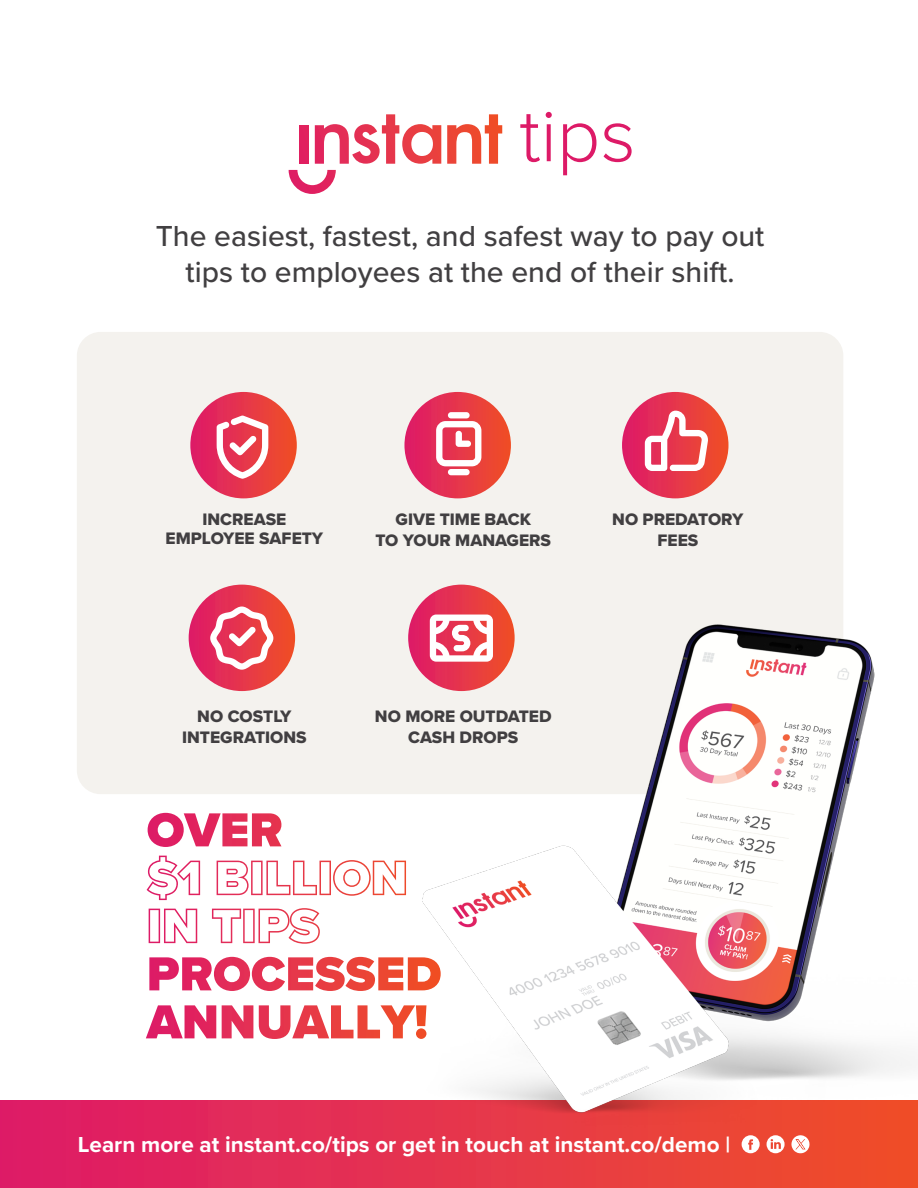
<style>
.page{position:relative;width:918px;height:1188px;background:#fff}
.page>*{position:absolute;margin:0;border:0;box-sizing:border-box;transform-origin:0 0}
.t1{font:500 30px/36px "Proxima Nova";color:#413f41;text-align:center}
.t2{font:700 22.5px "Proxima Nova";color:#fff}
.t3{font:17.25px/20.7px "Proxima Nova Extrabld";color:#413f41;text-align:center}
</style>
<div class="page">
<div style="left:0;top:1101px;width:918px;height:87px;background:linear-gradient(to right,#dd1b6a,#ef4f29)"></div>
<div style="left:77px;top:332px;width:766px;height:462px;background:#f4f2ee;border-radius:24px"></div>
<svg style="left:520px;top:114px;width:20px;height:48px"></svg>
<svg style="left:546px;top:112px;width:6px;height:49px"></svg>
<svg style="left:563px;top:123px;width:33px;height:52px"></svg>
<svg style="left:604px;top:123px;width:28px;height:39px"></svg>
<div style="left:300px;top:125px;width:9px;height:39px;background:#e1205f"></div>
<svg style="left:315px;top:114px;width:126px;height:50px"></svg>
<svg style="left:447px;top:114px;width:55px;height:50px"></svg>
<svg style="left:289px;top:170px;width:47px;height:24px"></svg>
<svg style="left:408px;top:585px;width:107px;height:106px"></svg>
<svg style="left:622px;top:392px;width:107px;height:106px;background:#e6374b"></svg>
<svg style="left:645px;top:411px;width:63px;height:60px;background:#ef7f8a"></svg>
<svg style="left:190px;top:392px;width:107px;height:106px;background:#e6374a"></svg>
<svg style="left:217px;top:415px;width:51px;height:64px;background:#ee808e"></svg>
<div style="left:189px;top:585px;width:106px;height:106px;background:linear-gradient(to right,#dd1b6a,#ef5029);border-radius:53px"></div>
<svg style="left:210px;top:607px;width:63px;height:63px;background:#ee7886"></svg>
<svg style="left:404px;top:392px;width:107px;height:106px;background:#e6374b"></svg>
<div style="left:448px;top:412px;width:22px;height:6px;background:#fff;border-radius:3px"></div>
<div style="left:448px;top:469px;width:22px;height:6px;background:#fff;border-radius:3px"></div>
<svg style="left:436px;top:421px;width:45px;height:45px;background:#f29da7"></svg>
<svg style="left:148px;top:813px;width:133px;height:34px"></svg>
<svg style="left:147px;top:856px;width:53px;height:44px"></svg>
<svg style="left:217px;top:860px;width:179px;height:36px"></svg>
<svg style="left:149px;top:909px;width:48px;height:34px"></svg>
<svg style="left:212px;top:908px;width:108px;height:36px"></svg>
<svg style="left:149px;top:957px;width:247px;height:34px"></svg>
<svg style="left:146px;top:1005px;width:70px;height:33px"></svg>
<svg style="left:222px;top:1005px;width:31px;height:33px"></svg>
<svg style="left:259px;top:1005px;width:137px;height:34px"></svg>
<img style="left:396px;top:600px;width:522px;height:559px">
<h1 class="t1" style="left:156px;top:216px;width:610px">The easiest, fastest, and safest way to pay out tips to employees at the end of their shift.</h1>
<p class="t3" style="left:166px;top:510px;width:159px;line-height:18.8px">INCREASE<br>EMPLOYEE SAFETY</p>
<p class="t3" style="left:375px;top:509px;width:177px">GIVE TIME BACK<br>TO YOUR MANAGERS</p>
<p class="t3" style="left:612px;top:509px;width:133px">NO PREDATORY<br>FEES</p>
<p class="t3" style="left:182px;top:706px;width:126px">NO COSTLY<br>INTEGRATIONS</p>
<p class="t3" style="left:375px;top:706px;width:178px">NO MORE OUTDATED<br>CASH DROPS</p>
<h2 class="t2" style="left:78px;top:1127px;width:654px">Learn more at instant.co/tips or get in touch at instant.co/demo |</h2>
</div>
